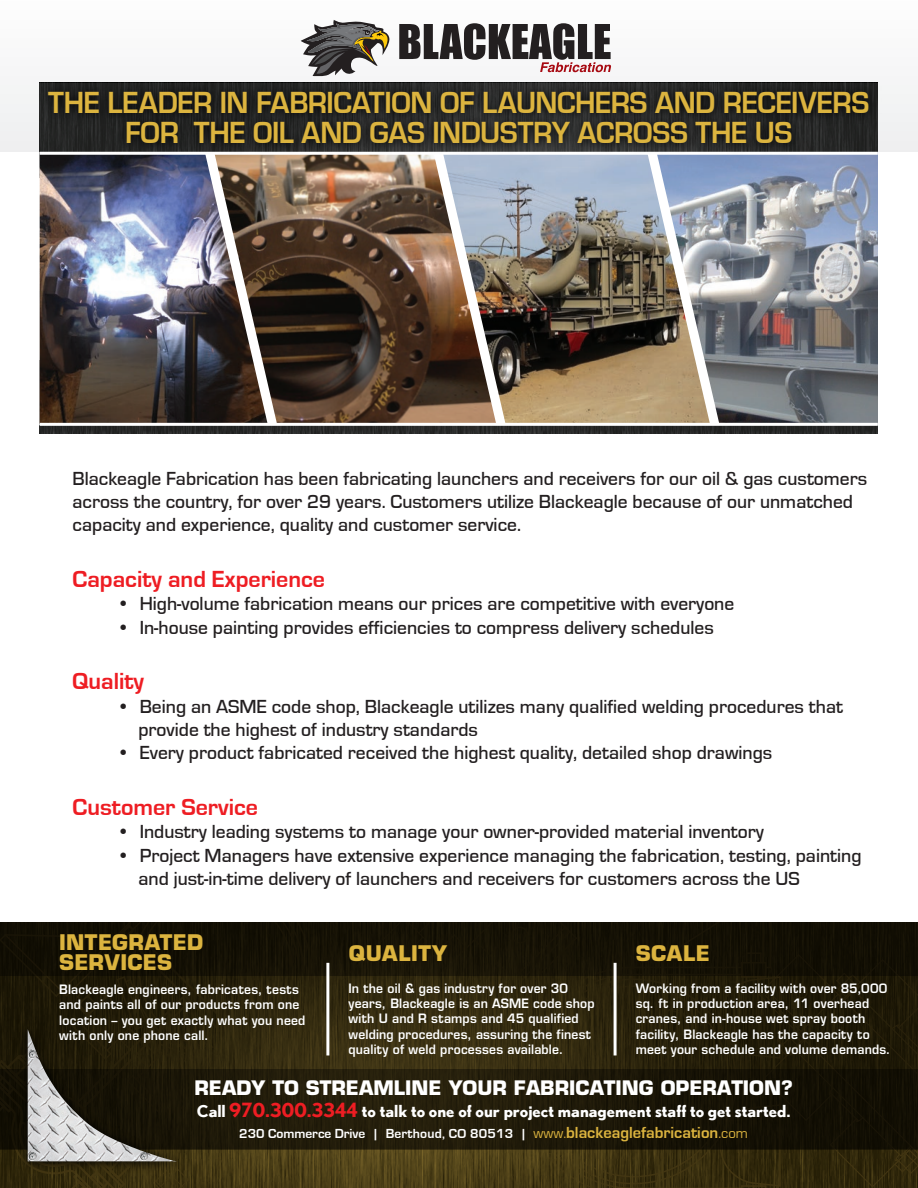
<style>
.page{position:relative;width:918px;height:1188px;background:#fff}
.page>*{position:absolute;margin:0;border:0;box-sizing:border-box;transform-origin:0 0}
.t1{font:700 31.5px/30px "Eurostile T";letter-spacing:-.015em;color:#dcb43f;text-align:center;scale:.95 1}
.t2{font:700 24px "Eurostile T";color:#ee1d23}
.t3{font:700 21px/19.5px "Eurostile";letter-spacing:.02em;color:#dcb43f}
.t4{font:500 19.5px/23.4px "Eurostile T";color:#231f20}
.t5{font:700 19.5px "Eurostile";color:#fff}
.t6{font:700 16.5px "Nobel";color:#fff}
.t7{font:700 13.5px "Eurostile T";color:#fff}
.t8{font:600 12.6px/15.3px "Eurostile";letter-spacing:.015em;color:#fff;scale:.96 1}
.s1{font-size:19.5px;color:#ee1d23}
.s2{font-family:"Eurostile";font-weight:400;font-size:14.85px;color:#dcb43f}
.s3{font-size:16.5px;color:#dcb43f}
</style>
<div class="page">
<div style="left:0;top:0;width:918px;height:152px;background:#f9f9f9"></div>
<div style="left:40px;top:360px;width:838px;height:74px;background:#262727"></div>
<img style="left:727px;top:165px;width:151px;height:258px">
<img style="left:513px;top:165px;width:127px;height:258px">
<img style="left:284px;top:165px;width:142px;height:258px">
<img style="left:40px;top:165px;width:158px;height:258px">
<img style="left:640px;top:165px;width:87px;height:258px">
<img style="left:426px;top:165px;width:87px;height:258px">
<img style="left:198px;top:165px;width:86px;height:258px">
<hr style="left:40px;top:423px;width:838px;height:3px;background:#fff">
<svg style="left:0;top:922px;width:918px;height:266px;background:#28220f"></svg>
<img style="left:35px;top:82px;width:847px;height:83px">
<svg style="left:301px;top:20px;width:89px;height:57px"></svg>
<svg style="left:399px;top:23px;width:212px;height:49px"></svg>
<h1 class="t1" style="left:48px;top:88px;width:866px">THE LEADER IN FABRICATION OF LAUNCHERS AND RECEIVERS<br>FOR THE OIL AND GAS INDUSTRY ACROSS THE US</h1>
<p class="t4" style="left:73px;top:467px;width:796px">Blackeagle Fabrication has been fabricating launchers and receivers for our oil &amp; gas customers across the country, for over 29 years. Customers utilize Blackeagle because of our unmatched capacity and experience, quality and customer service.</p>
<p class="t2" style="left:73px;top:566px;width:254px">Capacity and Experience</p>
<p class="t4" style="left:117px;top:593px;width:619px">• High-volume fabrication means our prices are competitive with everyone</p>
<p class="t4" style="left:117px;top:616px;width:598px">• In-house painting provides efficiencies to compress delivery schedules</p>
<p class="t2" style="left:73px;top:668px;width:73px">Quality</p>
<p class="t4" style="left:138px;top:695px;width:706px;text-indent:-21px">• Being an ASME code shop, Blackeagle utilizes many qualified welding procedures that provide the highest of industry standards</p>
<p class="t4" style="left:117px;top:742px;width:657px">• Every product fabricated received the highest quality, detailed shop drawings</p>
<p class="t2" style="left:73px;top:794px;width:187px">Customer Service</p>
<p class="t4" style="left:117px;top:821px;width:648px">• Industry leading systems to manage your owner-provided material inventory</p>
<p class="t4" style="left:138px;top:844px;width:725px;text-indent:-21px">• Project Managers have extensive experience managing the fabrication, testing, painting and just-in-time delivery of launchers and receivers for customers across the US</p>
<p class="t3" style="left:59px;top:933px;width:146px">INTEGRATED<br>SERVICES</p>
<p class="t8" style="left:59px;top:982px;width:258px">Blackeagle engineers, fabricates, tests and paints all of our products from one location – you get exactly what you need with only one phone call.</p>
<p class="t3" style="left:636px;top:943px;width:76px">SCALE</p>
<p class="t8" style="left:636px;top:980px;width:267px">Working from a facility with over 85,000 sq. ft in production area, 11 overhead cranes, and in-house wet spray booth facility, Blackeagle has the capacity to meet your schedule and volume demands.</p>
<p class="t5" style="left:195px;top:1076px;width:600px">READY TO STREAMLINE YOUR FABRICATING OPERATION?</p>
<p class="t6" style="left:197px;top:1102px;width:595px">Call <span class="s1">970.300.3344</span> to talk to one of our project management staff to get started.</p>
<p class="t7" style="left:239px;top:1127px;width:510px">230 Commerce Drive | Berthoud, CO 80513 | <span class="s2">www.</span><span class="s3">blackeaglefabrication</span><span class="s2">.com</span></p>
<p class="t3" style="left:349px;top:943px;width:100px">QUALITY</p>
<p class="t8" style="left:349px;top:980px;width:258px">In the oil &amp; gas industry for over 30 years, Blackeagle is an ASME code shop with U and R stamps and 45 qualified welding procedures, assuring the finest quality of weld processes available.</p>
</div>
